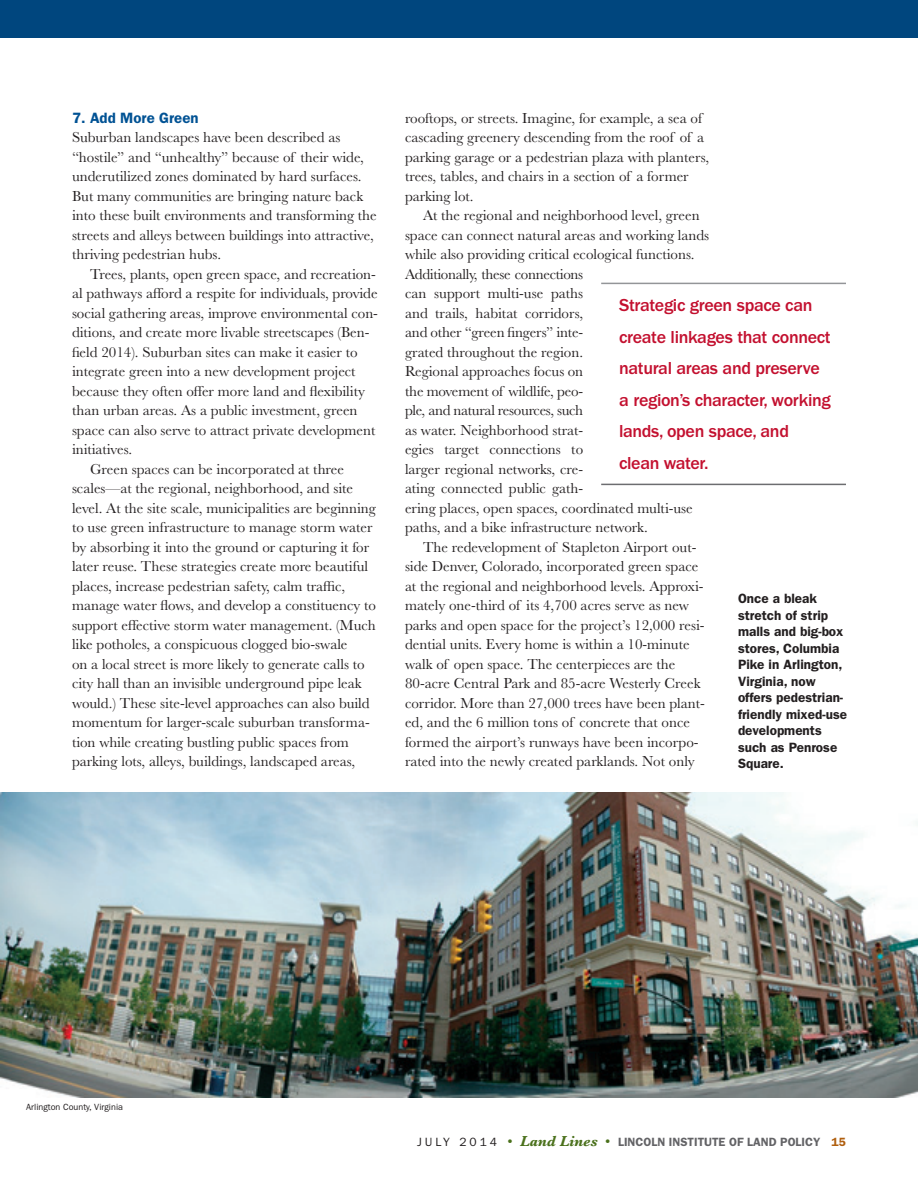
<style>
.page{position:relative;width:918px;height:1188px;background:#fff}
.page>*{position:absolute;margin:0;border:0;box-sizing:border-box;transform-origin:0 0}
._60_faculty_pullquot{font:500 18px/31.5px "ITC Franklin Gothic Std";letter-spacing:-.02em;color:#c3102f}
._00_text{font:15px/19.5px "Baskerville MT Std";color:#231f20}
._04_subhead_A{font:600 15px "ITC Franklin Gothic Std";color:#005294}
._07_caption{font:600 13.5px/16.5px "ITC Franklin Gothic Std";color:#231f20}
.t1{font:600 12px "ITC Franklin Gothic Std";color:#636366}
._70_credit{font:9px "ITC Franklin Gothic Std";color:#231f20}
.s1{font-weight:400;color:#231f20}
.s2{font-family:"Baskerville MT Std";font-weight:400;font-size:15px;color:#4b711c}
.s3{font-family:"Baskerville MT Std";font-weight:700;font-style:italic;font-size:15px;color:#4b711c}
.s4{color:#b05f0f}
</style>
<div class="page">
<div style="left:0;top:0;width:918px;height:38px;background:#00467e"></div>
<img style="left:0;top:792px;width:918px;height:306px">
<hr style="left:601px;top:283px;width:245px;height:1px;background:#939598">
<hr style="left:601px;top:484px;width:245px;height:1px;background:#6c6d70">
<p class="_04_subhead_A" style="left:72px;top:109px;width:128px">7. Add More Green</p>
<p class="_00_text" style="left:72px;top:128px;width:306px">Suburban landscapes have been described as “hostile” and “unhealthy” because of their wide, underutilized zones dominated by hard surfaces.<br>But many communities are bringing nature back into these built environments and transforming the streets and alleys between buildings into attractive, thriving pedestrian hubs.</p>
<p class="_00_text" style="left:72px;top:264px;width:308px;text-indent:18px">Trees, plants, open green space, and recreation&shy;al pathways afford a respite for individuals, provide social gathering areas, improve environmental con&shy;ditions, and create more livable streetscapes (Ben&shy;field 2014). Suburban sites can make it easier to integrate green into a new development project because they often offer more land and flexibility than urban areas. As a public investment, green space can also serve to attract private development initiatives.</p>
<p class="_00_text" style="left:72px;top:459px;width:306px;text-indent:18px">Green spaces can be incorporated at three scales—at the regional, neighborhood, and site level. At the site scale, municipalities are beginning to use green infrastructure to manage storm water by absorbing it into the ground or capturing it for later reuse. These strategies create more beautiful places, increase pedestrian safety, calm traffic, manage water flows, and develop a constituency to support effective storm water management. (Much like potholes, a conspicuous clogged bio-swale<br>on a local street is more likely to generate calls to city hall than an invisible underground pipe leak would.) These site-level approaches can also build momentum for larger-scale suburban transforma&shy;tion while creating bustling public spaces from parking lots, alleys, buildings, landscaped areas,</p>
<p class="_00_text" style="left:405px;top:108px;width:306px">rooftops, or streets. Imagine, for example, a sea of cascading greenery descending from the roof of a parking garage or a pedestrian plaza with planters, trees, tables, and chairs in a section of a former parking lot.</p>
<p class="_00_text" style="left:405px;top:206px;width:306px;text-indent:18px">At the regional and neighborhood level, green space can connect natural areas and working lands while also providing critical ecological functions.</p>
<p class="_00_text" style="left:405px;top:264px;width:180px;text-align:justify">Additionally, these connections can support multi-use paths and trails, habitat corridors, and other “green fingers” inte&shy;grated throughout the region.<br>Regional approaches focus on the movement of wildlife, peo&shy;ple, and natural resources, such as water. Neighborhood strat&shy;egies target connections to larger regional networks, cre&shy;ating connected public gath-</p>
<p class="_00_text" style="left:405px;top:498px;width:289px">ering places, open spaces, coordinated multi-use paths, and a bike infrastructure network.</p>
<p class="_00_text" style="left:405px;top:537px;width:301px;text-indent:18px">The redevelopment of Stapleton Airport out&shy;side Denver, Colorado, incorporated green space at the regional and neighborhood levels. Approxi&shy;mately one-third of its 4,700 acres serve as new parks and open space for the project’s 12,000 resi&shy;dential units. Every home is within a 10-minute walk of open space. The centerpieces are the 80-acre Central Park and 85-acre Westerly Creek corridor. More than 27,000 trees have been plant&shy;ed, and the 6 million tons of concrete that once formed the airport’s runways have been incorpo&shy;rated into the newly created parklands. Not only</p>
<p class="_60_faculty_pullquot" style="left:619px;top:290px;width:213px">Strategic green space can create linkages that connect natural areas and preserve a region’s character, working lands, open space, and clean water.</p>
<p class="_07_caption" style="left:738px;top:590px;width:111px">Once a bleak stretch of strip malls and big-box stores, Columbia<br>Pike in Arlington,<br>Virginia, now offers pedestrian&shy;friendly mixed-use developments such as Penrose<br>Square.</p>
<p class="_70_credit" style="left:26px;top:1102px;width:98px">Arlington County, Virginia</p>
<p class="t1" style="left:417px;top:1135px;width:430px"><span class="s1">J U LY 2 0 1 4</span> <span class="s2">•</span> <span class="s3">Land Lines</span> <span class="s2">•</span> LINCOLN INSTITUTE OF LAND POLICY <span class="s4">15</span></p>
</div>
